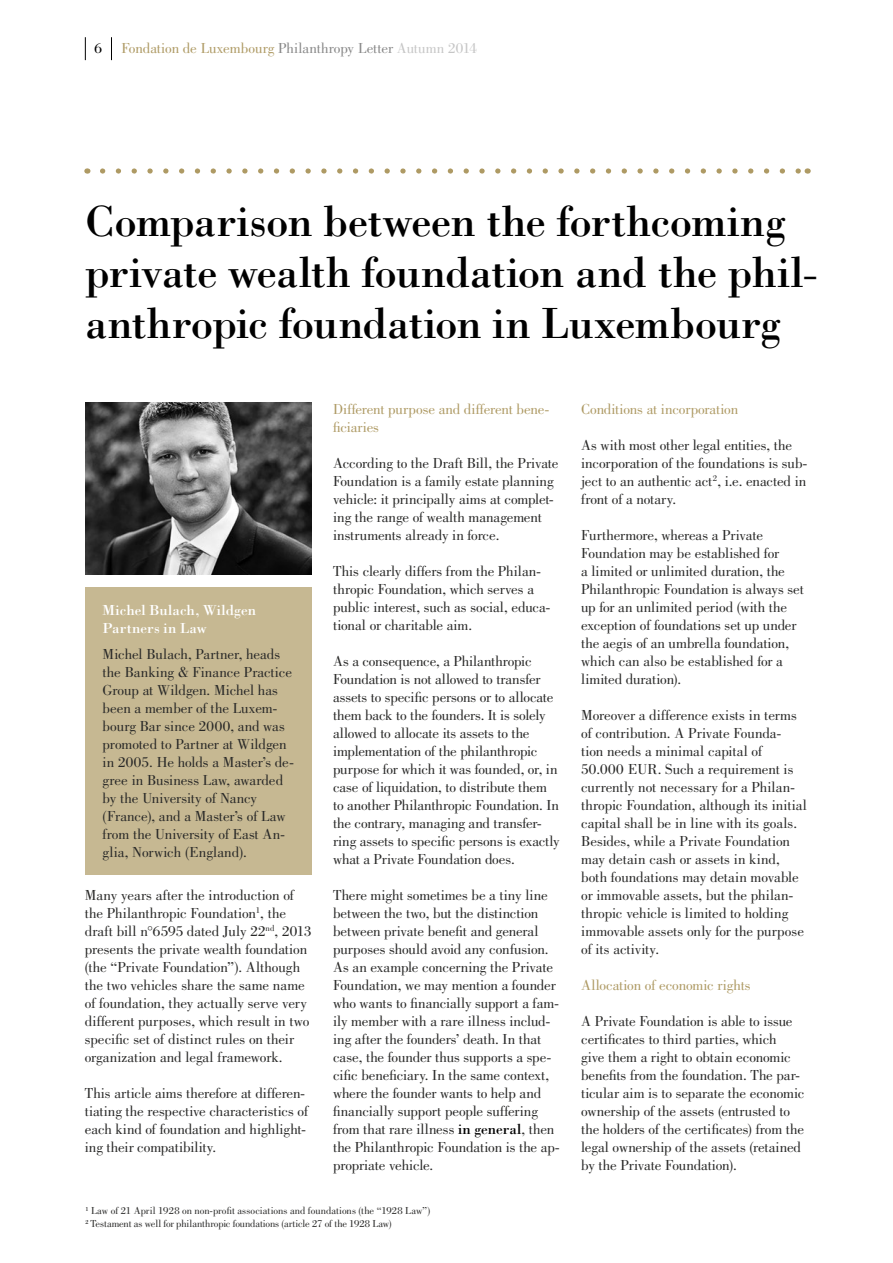
<style>
.page{position:relative;width:893px;height:1263px;background:#fff}
.page>*{position:absolute;margin:0;border:0;box-sizing:border-box;transform-origin:0 0}
.t1{font:45px/51px "Bodoni Std";letter-spacing:-.015em;color:#000}
.t2{font:15px/18px "Bodoni Std";letter-spacing:-.005em;color:#282827}
.t3{font:15px/18px "Bodoni Std";letter-spacing:-.005em;color:#ae9a64}
.t4{font:15px/18px "Bodoni Std";letter-spacing:.005em;color:#fff}
.t5{font:15px "Bodoni Std";color:#000}
.t6{font:10.5px/12.6px "Bodoni Std";color:#282827}
.s1{color:#878787}
.s2{color:#c6c6c6}
.s3{color:#000}
</style>
<div class="page">
<svg style="left:111px;top:37px;width:1px;height:23px"></svg>
<svg style="left:85px;top:37px;width:1px;height:23px"></svg>
<svg style="left:103px;top:168px;width:696px;height:6px"></svg>
<div style="left:86px;top:587px;width:226px;height:287px;background:#c6b892"></div>
<img style="left:85px;top:402px;width:227px;height:172px">
<p class="t5" style="left:94px;top:39px;width:9px">6</p>
<p class="t3" style="left:121px;top:39px;width:357px">Fondation de Luxembourg <span class="s1">Philanthropy Letter</span> <span class="s2">Autumn 2014</span></p>
<h1 class="t1" style="left:85px;top:194px;width:734px">Comparison between the forthcoming private wealth foundation and the phil&shy;anthropic foundation in Luxembourg</h1>
<p class="t4" style="left:103px;top:600px;width:155px">Michel Bulach, Wildgen<br>Partners in Law</p>
<p class="t2" style="left:103px;top:645px;width:193px">Michel Bulach, Partner, heads the Banking &amp; Finance Practice<br>Group at Wildgen. Michel has been a member of the Luxem&shy;bourg Bar since 2000, and was promoted to Partner at Wildgen in 2005. He holds a Master’s de&shy;gree in Business Law, awarded by the University of Nancy (France), and a Master’s of Law from the University of East An&shy;glia, Norwich (England).</p>
<p class="t2" style="left:85px;top:886px;width:228px">Many years after the introduction of the Philanthropic Foundation<sup>1</sup>, the draft bill n°6595 dated July 22<sup>nd</sup>, 2013 presents the private wealth foundation (the “Private Foundation”). Although the two vehicles share the same name of foundation, they actually serve very different purposes, which result in two specific set of distinct rules on their organization and legal framework.</p>
<p class="t2" style="left:85px;top:1084px;width:225px">This article aims therefore at differen&shy;tiating the respective characteristics of each kind of foundation and highlight&shy;ing their compatibility.</p>
<p class="t3" style="left:333px;top:400px;width:218px">Different purpose and different bene&shy;ficiaries</p>
<p class="t2" style="left:333px;top:454px;width:227px">According to the Draft Bill, the Private Foundation is a family estate planning vehicle: it principally aims at complet&shy;ing the range of wealth management instruments already in force.</p>
<p class="t2" style="left:333px;top:562px;width:219px">This clearly differs from the Philan&shy;thropic Foundation, which serves a public interest, such as social, educa&shy;tional or charitable aim.</p>
<p class="t2" style="left:333px;top:652px;width:228px">As a consequence, a Philanthropic Foundation is not allowed to transfer assets to specific persons or to allocate them back to the founders. It is solely allowed to allocate its assets to the implementation of the philanthropic purpose for which it was founded, or, in case of liquidation, to distribute them to another Philanthropic Foundation. In the contrary, managing and transfer&shy;ring assets to specific persons is exactly what a Private Foundation does.</p>
<p class="t2" style="left:333px;top:886px;width:228px">There might sometimes be a tiny line between the two, but the distinction between private benefit and general purposes should avoid any confusion.<br>As an example concerning the Private Foundation, we may mention a founder who wants to financially support a fam&shy;ily member with a rare illness includ&shy;ing after the founders’ death. In that case, the founder thus supports a spe&shy;cific beneficiary. In the same context, where the founder wants to help and financially support people suffering from that rare illness <span class="s3">in general</span>, then the Philanthropic Foundation is the ap&shy;propriate vehicle.</p>
<p class="t6" style="left:86px;top:1205px;width:346px"><sup>1</sup> Law of 21 April 1928 on non-profit associations and foundations (the “1928 Law”)<br><sup>2</sup> Testament as well for philanthropic foundations (article 27 of the 1928 Law)</p>
<p class="t3" style="left:581px;top:400px;width:159px">Conditions at incorporation</p>
<p class="t2" style="left:581px;top:436px;width:228px">As with most other legal entities, the incorporation of the foundations is sub&shy;ject to an authentic act<sup>2</sup>, i.e. enacted in front of a notary.</p>
<p class="t2" style="left:581px;top:526px;width:224px">Furthermore, whereas a Private Foundation may be established for<br>a limited or unlimited duration, the Philanthropic Foundation is always set up for an unlimited period (with the exception of foundations set up under the aegis of an umbrella foundation, which can also be established for a limited duration).</p>
<p class="t2" style="left:581px;top:706px;width:227px">Moreover a difference exists in terms of contribution. A Private Founda&shy;tion needs a minimal capital of 50.000 EUR. Such a requirement is currently not necessary for a Philan&shy;thropic Foundation, although its initial capital shall be in line with its goals.<br>Besides, while a Private Foundation may detain cash or assets in kind, both foundations may detain movable or immovable assets, but the philan&shy;thropic vehicle is limited to holding immovable assets only for the purpose of its activity.</p>
<p class="t3" style="left:581px;top:976px;width:171px">Allocation of economic rights</p>
<p class="t2" style="left:581px;top:1012px;width:225px">A Private Foundation is able to issue certificates to third parties, which<br>give them a right to obtain economic benefits from the foundation. The par&shy;ticular aim is to separate the economic ownership of the assets (entrusted to the holders of the certificates) from the legal ownership of the assets (retained by the Private Foundation).</p>
</div>
